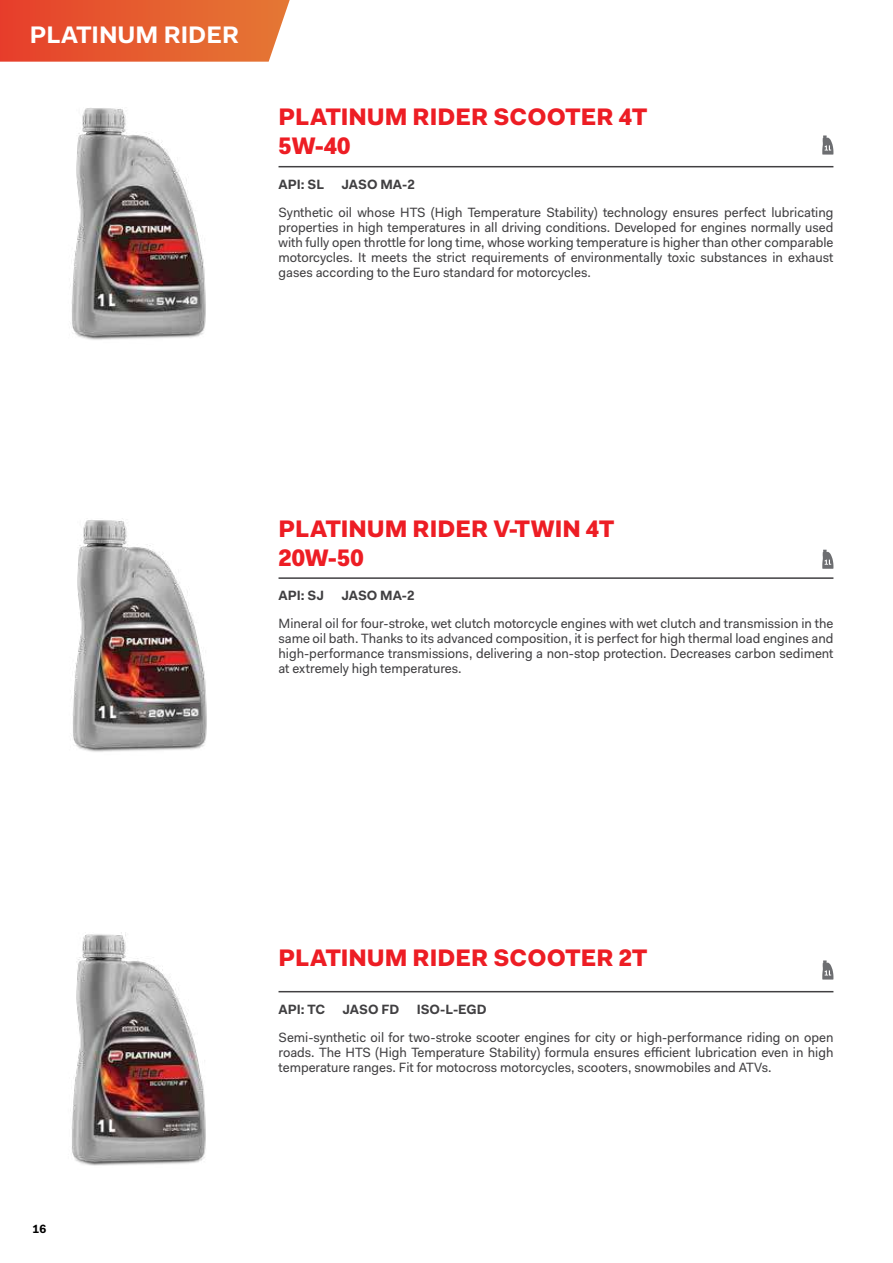
<style>
.page{position:relative;width:893px;height:1263px;background:#fff}
.page>*{position:absolute;margin:0;border:0;box-sizing:border-box;transform-origin:0 0}
.t1{font:900 24px/28.8px "Fakt Pro";color:#ed1d24}
.t2{font:700 24px "Fakt Pro";color:#fff}
.t3{font:13.5px/15px "Fakt Pro";color:#414042;text-align:justify}
.t4{font:700 13.5px "Fakt Pro";color:#414042}
.t5{font:700 12px "Fakt Pro";color:#000}
</style>
<div class="page">
<hr style="left:279px;top:166px;width:554px;height:1px;background:#414042">
<hr style="left:279px;top:577px;width:554px;height:2px;background:#414042">
<hr style="left:279px;top:991px;width:554px;height:1px;background:#414042">
<img style="left:71px;top:932px;width:135px;height:234px">
<img style="left:72px;top:520px;width:135px;height:232px">
<img style="left:71px;top:108px;width:135px;height:232px">
<svg style="left:822px;top:135px;width:11px;height:20px"></svg>
<svg style="left:822px;top:550px;width:11px;height:19px"></svg>
<svg style="left:822px;top:960px;width:11px;height:19px"></svg>
<svg style="left:0;top:0;width:290px;height:62px;background:#e66137"></svg>
<h1 class="t2" style="left:30px;top:19px;width:211px">PLATINUM RIDER</h1>
<h1 class="t1" style="left:279px;top:103px;width:370px">PLATINUM RIDER SCOOTER 4T<br>5W-40</h1>
<p class="t4" style="left:279px;top:175px;width:47px">API: SL</p>
<p class="t4" style="left:342px;top:175px;width:75px">JASO MA-2</p>
<p class="t3" style="left:279px;top:204px;width:556px">Synthetic oil whose HTS (High Temperature Stability) technology ensures perfect lubricating properties in high temperatures in all driving conditions. Developed for engines normally used with fully open throttle for long time, whose working temperature is higher than other comparable motorcycles. It meets the strict requirements of environmentally toxic substances in exhaust gases according to the Euro standard for motorcycles.</p>
<h1 class="t1" style="left:279px;top:514px;width:337px">PLATINUM RIDER V-TWIN 4T<br>20W-50</h1>
<p class="t4" style="left:279px;top:587px;width:47px">API: SJ</p>
<p class="t4" style="left:341px;top:587px;width:75px">JASO MA-2</p>
<p class="t3" style="left:279px;top:616px;width:556px">Mineral oil for four-stroke, wet clutch motorcycle engines with wet clutch and transmission in the same oil bath. Thanks to its advanced composition, it is perfect for high thermal load engines and high-performance transmissions, delivering a non-stop protection. Decreases carbon sediment at extremely high temperatures.</p>
<p class="t5" style="left:33px;top:1221px;width:15px">16</p>
<h1 class="t1" style="left:279px;top:943px;width:370px">PLATINUM RIDER SCOOTER 2T</h1>
<p class="t4" style="left:279px;top:1000px;width:48px">API: TC</p>
<p class="t4" style="left:343px;top:1000px;width:58px">JASO FD</p>
<p class="t4" style="left:417px;top:1000px;width:71px">ISO-L-EGD</p>
<p class="t3" style="left:279px;top:1029px;width:556px">Semi-synthetic oil for two-stroke scooter engines for city or high-performance riding on open roads. The HTS (High Temperature Stability) formula ensures efficient lubrication even in high temperature ranges. Fit for motocross motorcycles, scooters, snowmobiles and ATVs.</p>
</div>
